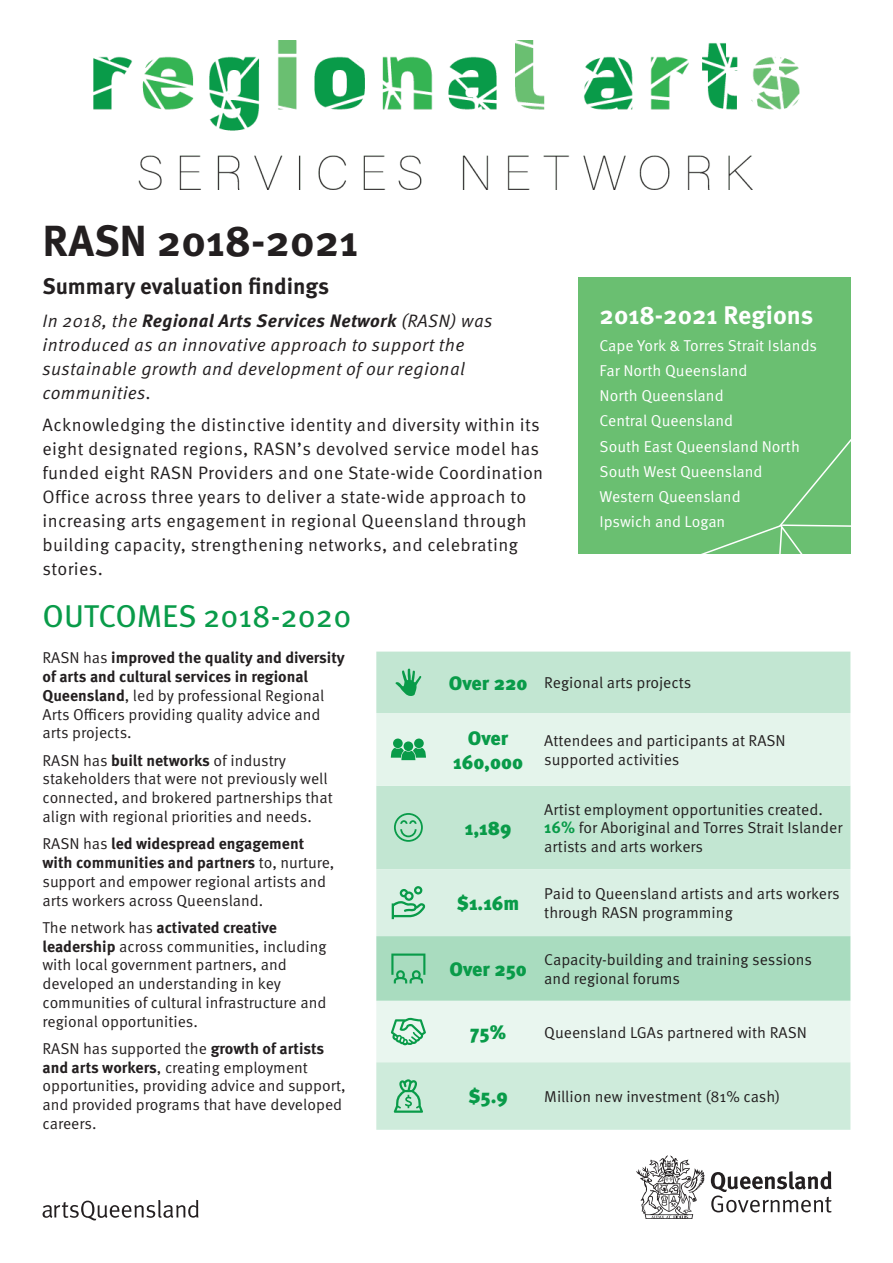
<style>
.page{position:relative;width:893px;height:1263px;background:#fff}
.page>*{position:absolute;margin:0;border:0;box-sizing:border-box;transform-origin:0 0}
.body{font:700 43.5px "Meta Pro";color:#231f20}
.body-2{font:31.5px "Meta Pro";color:#099b49}
.body-3{font:700 25.5px "Meta Pro";color:#fff}
.body-4{font:700 22.5px "Meta Pro";color:#231f20}
.big_header_green{font:900 19.5px/24px "Meta Pro";color:#099b49;text-align:center}
.body-5{font:18px/24px "Meta Pro Norm";letter-spacing:.02em;color:#231f20}
.body-6{font:18px/24px "Meta Pro Norm Ita";letter-spacing:.02em;color:#231f20}
.body-7{font:15.75px/18.8px "Meta Pro Norm";color:#231f20}
.big_header_green-2{font:15.75px/18.8px "Meta Pro Norm";color:#231f20}
.body-8{font:15.75px "Meta Pro Norm";color:#fff}
.s1{font-family:"Meta Pro";font-weight:700;font-style:italic}
.s2{font-family:"Meta Pro";font-weight:700}
.s3{font-family:"Meta Pro";font-weight:700;font-size:16.5px;color:#099b49}
</style>
<div class="page">
<svg style="left:43px;top:1200px;width:155px;height:20px"></svg>
<svg style="left:711px;top:1171px;width:121px;height:41px"></svg>
<svg style="left:636px;top:1155px;width:69px;height:64px"></svg>
<img style="left:94px;top:41px;width:705px;height:148px">
<div style="left:578px;top:277px;width:272px;height:277px;background:#6abf71"></div>
<svg style="left:701px;top:421px;width:150px;height:133px"></svg>
<div style="left:376px;top:652px;width:474px;height:217px;background:#c2e6d2"></div>
<svg style="left:396px;top:668px;width:25px;height:28px"></svg>
<div style="left:376px;top:713px;width:474px;height:73px;background:#e4f4eb"></div>
<svg style="left:394px;top:813px;width:29px;height:29px"></svg>
<svg style="left:376px;top:869px;width:474px;height:261px;background:#ccead9"></svg>
<p class="body" style="left:43px;top:207px;width:317px">RASN 2018-2021</p>
<p class="body-4" style="left:43px;top:269px;width:288px">Summary evaluation findings</p>
<p class="body-6" style="left:43px;top:308px;width:451px">In 2018, the <span class="s1">Regional Arts Services Network</span> (RASN) was introduced as an innovative approach to support the sustainable growth and development of our regional communities.</p>
<p class="body-5" style="left:43px;top:412px;width:502px">Acknowledging the distinctive identity and diversity within its eight designated regions, RASN’s devolved service model has funded eight RASN Providers and one State-wide Coordination Office across three years to deliver a state-wide approach to increasing arts engagement in regional Queensland through building capacity, strengthening networks, and celebrating stories.</p>
<p class="body-3" style="left:600px;top:295px;width:215px">2018-2021 Regions</p>
<p class="body-8" style="left:600px;top:334px;width:219px">Cape York &amp; Torres Strait Islands</p>
<p class="body-8" style="left:600px;top:359px;width:149px">Far North Queensland</p>
<p class="body-8" style="left:600px;top:384px;width:126px">North Queensland</p>
<p class="body-8" style="left:600px;top:409px;width:135px">Central Queensland</p>
<p class="body-8" style="left:600px;top:434px;width:202px">South East Queensland North</p>
<p class="body-8" style="left:600px;top:459px;width:164px">South West Queensland</p>
<p class="body-8" style="left:600px;top:484px;width:143px">Western Queensland</p>
<p class="body-8" style="left:600px;top:510px;width:127px">Ipswich and Logan</p>
<p class="body-2" style="left:43px;top:592px;width:310px">OUTCOMES 2018-2020</p>
<p class="body-7" style="left:43px;top:648px;width:304px">RASN has <span class="s2">improved the quality and diversity of arts and cultural services in regional Queensland</span>, led by professional Regional Arts Officers providing quality advice and arts projects.</p>
<p class="body-7" style="left:43px;top:750px;width:292px">RASN has <span class="s2">built networks</span> of industry stakeholders that were not previously well connected, and brokered partnerships that align with regional priorities and needs.</p>
<p class="body-7" style="left:43px;top:833px;width:294px">RASN has <span class="s2">led widespread engagement with communities and partners</span> to, nurture, support and empower regional artists and arts workers across Queensland.</p>
<p class="body-7" style="left:43px;top:917px;width:286px">The network has <span class="s2">activated creative leadership</span> across communities, including with local government partners, and developed an understanding in key communities of cultural infrastructure and regional opportunities.</p>
<p class="body-7" style="left:43px;top:1038px;width:305px">RASN has supported the <span class="s2">growth of artists and arts workers</span>, creating employment opportunities, providing advice and support, and provided programs that have developed careers.</p>
<p class="big_header_green" style="left:449px;top:670px;width:80px">Over 220</p>
<p class="big_header_green-2" style="left:544px;top:672px;width:149px">Regional arts projects</p>
<p class="big_header_green" style="left:453px;top:725px;width:71px">Over<br>160,000</p>
<p class="big_header_green-2" style="left:544px;top:730px;width:243px">Attendees and participants at RASN supported activities</p>
<p class="big_header_green" style="left:465px;top:815px;width:48px">1,189</p>
<p class="big_header_green-2" style="left:544px;top:799px;width:300px">Artist employment opportunities created.<br><span class="s3">16%</span> for Aboriginal and Torres Strait Islander artists and arts workers</p>
<p class="big_header_green" style="left:457px;top:890px;width:64px">$1.16m</p>
<p class="big_header_green-2" style="left:544px;top:883px;width:297px">Paid to Queensland artists and arts workers through RASN programming</p>
<p class="big_header_green" style="left:449px;top:956px;width:79px">Over 250</p>
<p class="big_header_green-2" style="left:544px;top:949px;width:269px">Capacity-building and training sessions and regional forums</p>
<p class="big_header_green" style="left:470px;top:1019px;width:37px">75%</p>
<p class="big_header_green-2" style="left:544px;top:1022px;width:264px">Queensland LGAs partnered with RASN</p>
<p class="big_header_green" style="left:468px;top:1084px;width:41px">$5.9</p>
<p class="big_header_green-2" style="left:544px;top:1086px;width:238px">Million new investment (81% cash)</p>
</div>
